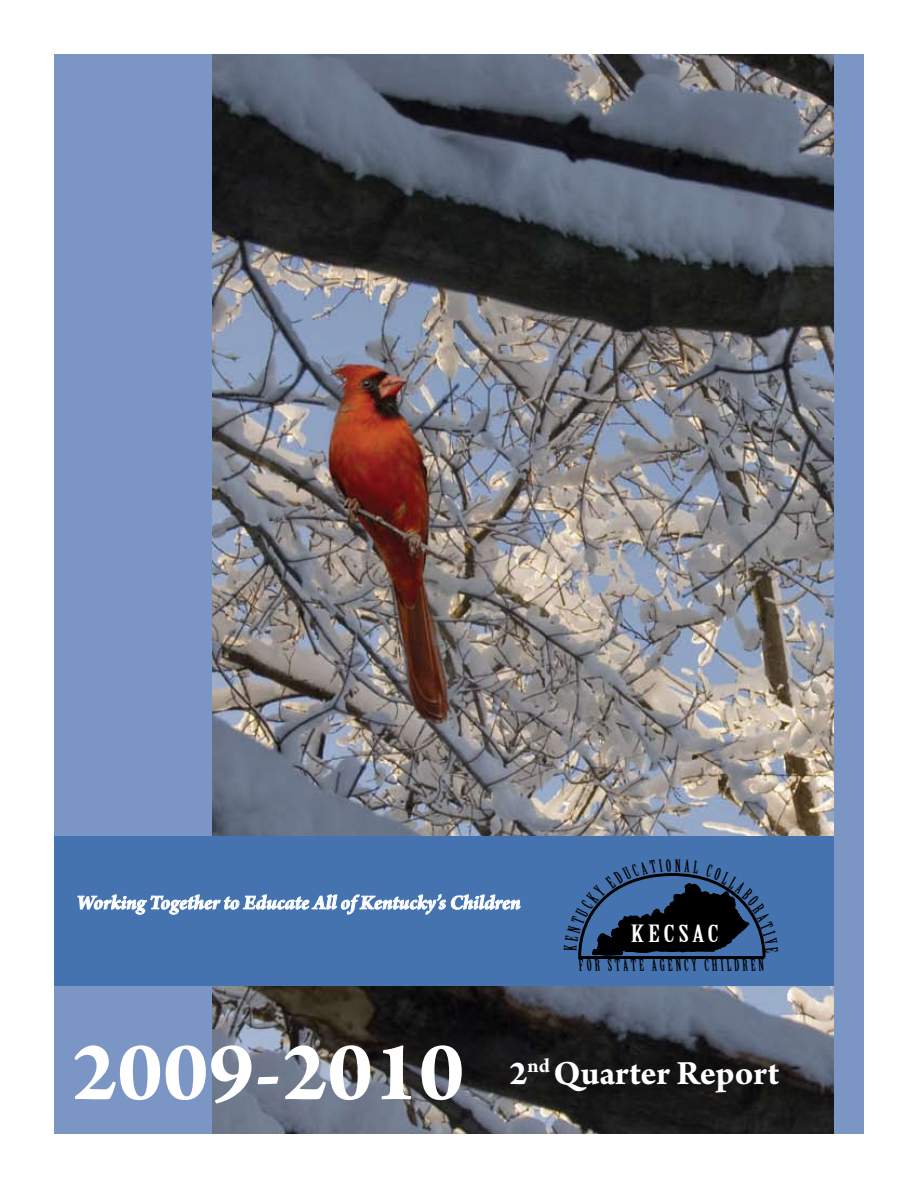
<style>
.page{position:relative;width:918px;height:1188px;background:#fff}
.page>*{position:absolute;margin:0;border:0;box-sizing:border-box;transform-origin:0 0}
.t1{font:700 90px "Arno Pro";color:#fff}
.t2{font:700 36px "Arno Pro";color:#fff}
.t3{font:23.25px "Birch Std";letter-spacing:.1em;color:#fff;scale:1.62 1}
.t4{font:italic 700 21px "Arno Pro";letter-spacing:-.005em;color:#fff}
.t5{font:15.75px "Birch Std";color:#000}
</style>
<div class="page">
<img style="left:212px;top:54px;width:622px;height:1080px">
<div style="left:54px;top:54px;width:158px;height:1080px;background:#7b95c5"></div>
<div style="left:834px;top:54px;width:30px;height:1080px;background:#7b95c5"></div>
<div style="left:54px;top:836px;width:780px;height:150px;background:#4573b0"></div>
<svg style="left:77px;top:894px;width:444px;height:21px"></svg>
<svg style="left:578px;top:873px;width:188px;height:86px"></svg>
<p class="t4" style="left:77px;top:890px;width:445px">Working Together to Educate All of Kentucky’s Children</p>
<p class="t3" style="left:631px;top:921px;width:56px">KECSAC</p>
<p class="t5" style="left:579px;top:963px;width:186px;rotate:-4deg">FOR STATE AGENCY CHILDREN</p>
<h1 class="t1" style="left:71px;top:1020px;width:395px">2009-2010</h1>
<h2 class="t2" style="left:509px;top:1053px;width:271px">2<sup>nd</sup> Quarter Report</h2>
</div>
